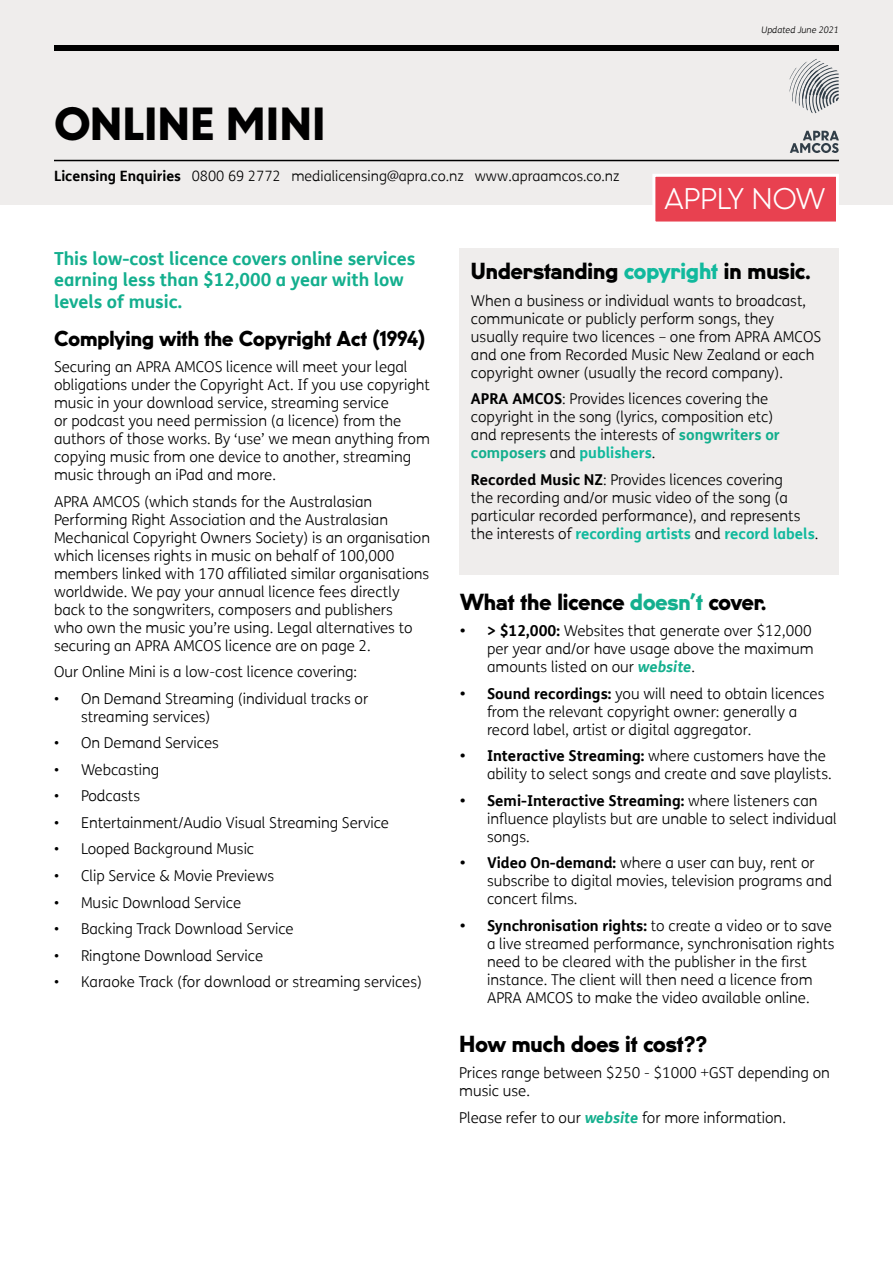
<style>
.page{position:relative;width:893px;height:1263px;background:#fff}
.page>*{position:absolute;margin:0;border:0;box-sizing:border-box;transform-origin:0 0}
.t1{font:900 42px "U8";color:#000}
.t2{font:300 27px "U8";letter-spacing:-.005em;color:#fff}
.Sub_header{font:900 21px "U8";color:#000}
.body_text{font:900 21px "U8";color:#000}
.Sub_header-2{font:900 19.5px "U8";color:#000}
.t3{font:700 18px/21.6px "FS Me";color:#14af8e}
.body_text-2{font:300 15px/18px "FS Me";color:#000}
.Sub_header-3{font:300 15px/18px "FS Me";color:#000}
.t4{font:300 14.25px "FS Me";color:#000}
.t5{font:italic 300 9px "FS Me";color:#000}
.s1{font-weight:700}
.s2{color:#11b99d}
.s3{font-weight:700;color:#14af8e}
.s4{font-weight:700;color:#11b99d}
.s5{color:#14af8e}
.s6{font-weight:700;font-style:italic;color:#14af8e}
</style>
<div class="page">
<div style="left:0;top:0;width:893px;height:204px;background:#efedec"></div>
<div style="left:54px;top:45px;width:785px;height:6px;background:#000"></div>
<hr style="left:54px;top:160px;width:785px;height:1px;background:#000">
<svg style="left:790px;top:131px;width:49px;height:22px"></svg>
<svg style="left:790px;top:59px;width:49px;height:54px"></svg>
<div style="left:652px;top:174px;width:187px;height:51px;background:#e84150;border:3px solid #fff"></div>
<div style="left:459px;top:248px;width:379px;height:326px;background:#efedec"></div>
<h1 class="t1" style="left:54px;top:91px;width:273px">ONLINE MINI</h1>
<p class="t4" style="left:54px;top:167px;width:567px"><span class="s1">Licensing Enquiries</span> 0800 69 2772 medialicensing@apra.co.nz www.apraamcos.co.nz</p>
<p class="t5" style="left:761px;top:23px;width:79px">Updated June 2021</p>
<h2 class="t2" style="left:665px;top:178px;width:162px">APPLY NOW</h2>
<p class="t3" style="left:54px;top:246px;width:363px">This low-cost licence covers online services earning less than $12,000 a year with low levels of music.</p>
<p class="Sub_header-2" style="left:54px;top:323px;width:373px">Complying with the Copyright Act (1994)</p>
<p class="Sub_header-3" style="left:54px;top:358px;width:377px">Securing an APRA AMCOS licence will meet your legal obligations under the Copyright Act. If you use copyright music in your download service, streaming service<br>or podcast you need permission (a licence) from the authors of those works. By ‘use’ we mean anything from copying music from one device to another, streaming music through an iPad and more.</p>
<p class="body_text-2" style="left:54px;top:492px;width:378px">APRA AMCOS (which stands for the Australasian Performing Right Association and the Australasian Mechanical Copyright Owners Society) is an organisation which licenses rights in music on behalf of 100,000 members linked with 170 affiliated similar organisations worldwide. We pay your annual licence fees directly back to the songwriters, composers and publishers<br>who own the music you’re using. Legal alternatives to securing an APRA AMCOS licence are on page 2.</p>
<p class="body_text-2" style="left:54px;top:663px;width:305px">Our Online Mini is a low-cost licence covering:</p>
<p class="body_text-2" style="left:81px;top:689px;width:289px;text-indent:-27px">• On Demand Streaming (individual tracks or streaming services)</p>
<p class="body_text-2" style="left:54px;top:734px;width:166px">• On Demand Services</p>
<p class="body_text-2" style="left:54px;top:760px;width:107px">• Webcasting</p>
<p class="body_text-2" style="left:54px;top:787px;width:88px">• Podcasts</p>
<p class="body_text-2" style="left:54px;top:813px;width:337px">• Entertainment/Audio Visual Streaming Service</p>
<p class="body_text-2" style="left:54px;top:840px;width:202px">• Looped Background Music</p>
<p class="body_text-2" style="left:54px;top:866px;width:222px">• Clip Service &amp; Movie Previews</p>
<p class="body_text-2" style="left:54px;top:893px;width:189px">• Music Download Service</p>
<p class="body_text-2" style="left:54px;top:919px;width:241px">• Backing Track Download Service</p>
<p class="body_text-2" style="left:54px;top:946px;width:211px">• Ringtone Download Service</p>
<p class="body_text-2" style="left:54px;top:972px;width:370px">• Karaoke Track (for download or streaming services)</p>
<p class="Sub_header" style="left:471px;top:254px;width:341px">Understanding <span class="s2">copyright</span> in music.</p>
<p class="Sub_header-3" style="left:471px;top:291px;width:352px">When a business or individual wants to broadcast, communicate or publicly perform songs, they usually require two licences – one from APRA AMCOS and one from Recorded Music New Zealand or each copyright owner (usually the record company).</p>
<p class="body_text-2" style="left:471px;top:389px;width:310px"><span class="s1">APRA AMCOS</span>: Provides licences covering the copyright in the song (lyrics, composition etc) and represents the interests of <span class="s3">songwriters or composers</span> and <span class="s4">publishers</span>.</p>
<p class="body_text-2" style="left:471px;top:470px;width:349px"><span class="s1">Recorded Music NZ</span>: Provides licences covering<br>the recording and/or music video of the song (a particular recorded performance), and represents the interests of <span class="s4">recording artists</span> and <span class="s4">record labels</span>.</p>
<p class="Sub_header" style="left:460px;top:585px;width:308px">What the licence <span class="s5">doesn’t</span> cover.</p>
<p class="body_text-2" style="left:487px;top:622px;width:328px;text-indent:-27px"><span class="s1">• &gt; $12,000:</span> Websites that generate over $12,000 per year and/or have usage above the maximum amounts listed on our <span class="s6">website</span>.</p>
<p class="body_text-2" style="left:487px;top:684px;width:339px;text-indent:-27px"><span class="s1">• Sound recordings:</span> you will need to obtain licences from the relevant copyright owner: generally a record label, artist or digital aggregator.</p>
<p class="body_text-2" style="left:487px;top:747px;width:346px;text-indent:-27px"><span class="s1">• Interactive Streaming:</span> where customers have the ability to select songs and create and save playlists.</p>
<p class="body_text-2" style="left:487px;top:791px;width:351px;text-indent:-27px"><span class="s1">• Semi-Interactive Streaming:</span> where listeners can influence playlists but are unable to select individual songs.</p>
<p class="body_text-2" style="left:487px;top:854px;width:347px;text-indent:-27px"><span class="s1">• Video On-demand:</span> where a user can buy, rent or subscribe to digital movies, television programs and concert films.</p>
<p class="body_text-2" style="left:487px;top:916px;width:349px;text-indent:-27px"><span class="s1">• Synchronisation rights:</span> to create a video or to save a live streamed performance, synchronisation rights need to be cleared with the publisher in the first instance. The client will then need a licence from APRA AMCOS to make the video available online.</p>
<p class="body_text" style="left:459px;top:1027px;width:250px">How much does it cost??</p>
<p class="body_text-2" style="left:459px;top:1063px;width:372px">Prices range between $250 - $1000 +GST depending on music use.</p>
<p class="body_text-2" style="left:459px;top:1108px;width:328px">Please refer to our <span class="s6">website</span> for more information.</p>
</div>
